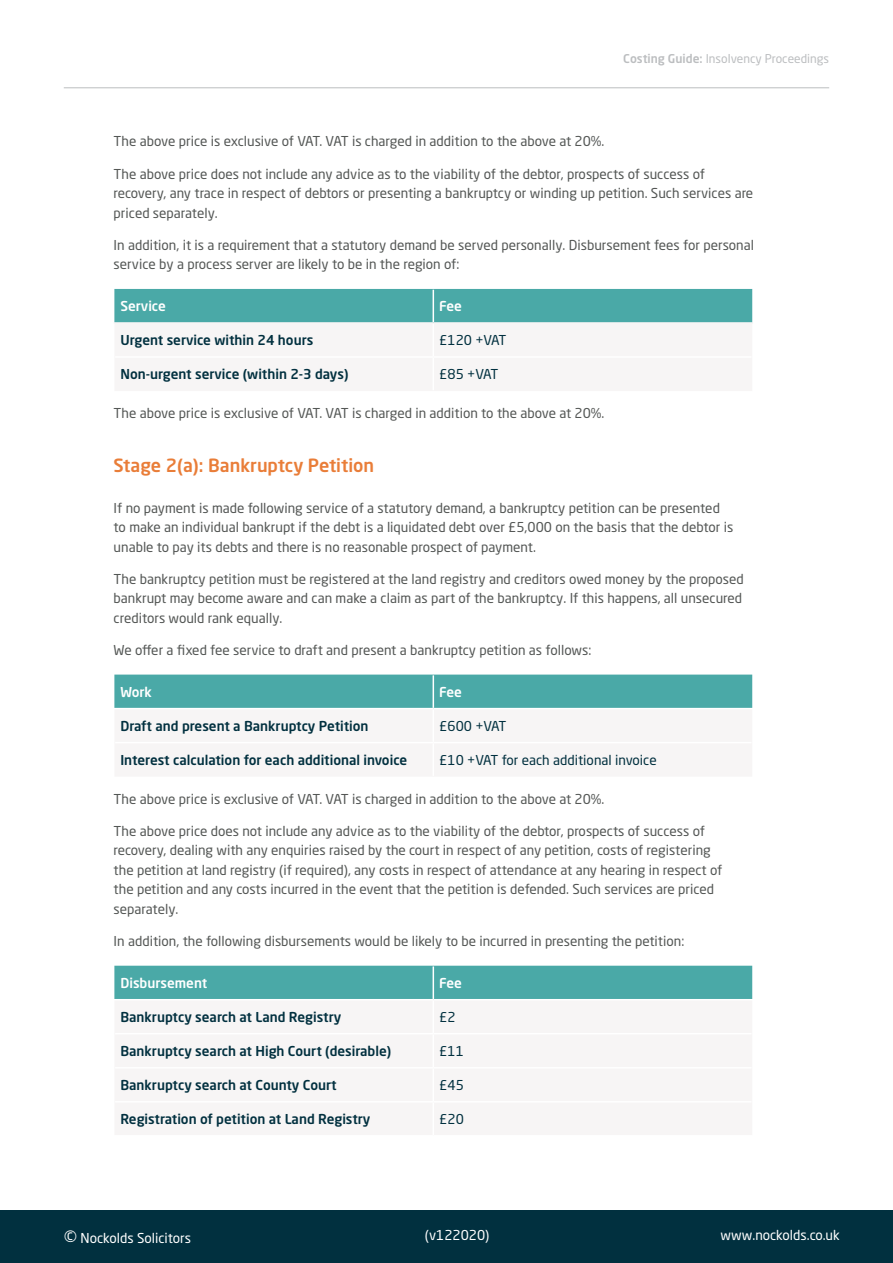
<style>
.page{position:relative;width:893px;height:1263px;background:#fff}
.page>*{position:absolute;margin:0;border:0;box-sizing:border-box;transform-origin:0 0}
.t1{font:500 18px "Neo Sans Std";color:#e97d38}
.t2{font:18px "Neo Sans Std";color:#fff}
.t3{font:13.5px/19.5px "Neo Sans Std";color:#545755}
.t4{font:500 13.5px "Neo Sans Std";color:#01303f}
.t5{font:13.5px "Neo Sans Std";color:#01303f}
.t6{font:13.5px "Neo Sans Std";color:#fff}
.t7{font:500 13.5px "Neo Sans Std";color:#fff}
.t8{font:12px "Neo Sans Std";color:#bcbec0}
.s1{font-weight:500}
</style>
<div class="page">
<div style="left:0;top:1210px;width:893px;height:53px;background:#01303f"></div>
<div style="left:114px;top:289px;width:638px;height:33px;background:#4aa9a7"></div>
<hr style="left:433px;top:290px;width:1px;height:32px;background:#fff">
<hr style="left:114px;top:322px;width:319px;height:2px;background:#f7f5f5">
<hr style="left:433px;top:322px;width:320px;height:2px;background:#f7f5f5">
<div style="left:114px;top:675px;width:638px;height:33px;background:#4aa9a7"></div>
<hr style="left:433px;top:675px;width:1px;height:33px;background:#fff">
<div style="left:114px;top:966px;width:638px;height:33px;background:#4aa9a7"></div>
<hr style="left:433px;top:966px;width:1px;height:33px;background:#fff">
<hr style="left:64px;top:87px;width:765px;height:1px;background:#bcbec0">
<p class="t8" style="left:623px;top:51px;width:207px"><span class="s1">Costing Guide:</span> Insolvency Proceedings</p>
<p class="t3" style="left:114px;top:131px;width:492px">The above price is exclusive of VAT. VAT is charged in addition to the above at 20%.</p>
<p class="t3" style="left:114px;top:164px;width:641px">The above price does not include any advice as to the viability of the debtor, prospects of success of recovery, any trace in respect of debtors or presenting a bankruptcy or winding up petition. Such services are priced separately.</p>
<p class="t3" style="left:114px;top:235px;width:642px">In addition, it is a requirement that a statutory demand be served personally. Disbursement fees for personal service by a process server are likely to be in the region of:</p>
<p class="t7" style="left:120px;top:298px;width:47px">Service</p>
<p class="t7" style="left:439px;top:298px;width:24px">Fee</p>
<p class="t4" style="left:120px;top:332px;width:194px">Urgent service within 24 hours</p>
<p class="t5" style="left:439px;top:332px;width:69px">£120 +VAT</p>
<p class="t4" style="left:120px;top:366px;width:230px">Non-urgent service (within 2-3 days)</p>
<p class="t5" style="left:439px;top:366px;width:61px">£85 +VAT</p>
<p class="t3" style="left:114px;top:403px;width:492px">The above price is exclusive of VAT. VAT is charged in addition to the above at 20%.</p>
<h1 class="t1" style="left:114px;top:454px;width:262px">Stage 2(a): Bankruptcy Petition</h1>
<p class="t3" style="left:114px;top:498px;width:621px">If no payment is made following service of a statutory demand, a bankruptcy petition can be presented to make an individual bankrupt if the debt is a liquidated debt over £5,000 on the basis that the debtor is unable to pay its debts and there is no reasonable prospect of payment.</p>
<p class="t3" style="left:114px;top:569px;width:632px">The bankruptcy petition must be registered at the land registry and creditors owed money by the proposed bankrupt may become aware and can make a claim as part of the bankruptcy. If this happens, all unsecured creditors would rank equally.</p>
<p class="t3" style="left:114px;top:640px;width:479px">We offer a fixed fee service to draft and present a bankruptcy petition as follows:</p>
<p class="t7" style="left:120px;top:683px;width:33px">Work</p>
<p class="t7" style="left:439px;top:683px;width:24px">Fee</p>
<p class="t4" style="left:120px;top:717px;width:250px">Draft and present a Bankruptcy Petition</p>
<p class="t5" style="left:439px;top:717px;width:69px">£600 +VAT</p>
<p class="t4" style="left:120px;top:751px;width:288px">Interest calculation for each additional invoice</p>
<p class="t5" style="left:439px;top:751px;width:219px">£10 +VAT for each additional invoice</p>
<p class="t3" style="left:114px;top:789px;width:492px">The above price is exclusive of VAT. VAT is charged in addition to the above at 20%.</p>
<p class="t3" style="left:114px;top:821px;width:610px">The above price does not include any advice as to the viability of the debtor, prospects of success of recovery, dealing with any enquiries raised by the court in respect of any petition, costs of registering the petition at land registry (if required), any costs in respect of attendance at any hearing in respect of the petition and any costs incurred in the event that the petition is defended. Such services are priced separately.</p>
<p class="t3" style="left:114px;top:931px;width:572px">In addition, the following disbursements would be likely to be incurred in presenting the petition:</p>
<p class="t7" style="left:120px;top:974px;width:88px">Disbursement</p>
<p class="t7" style="left:439px;top:974px;width:24px">Fee</p>
<p class="t4" style="left:120px;top:1008px;width:222px">Bankruptcy search at Land Registry</p>
<p class="t5" style="left:439px;top:1009px;width:18px">£2</p>
<p class="t4" style="left:120px;top:1042px;width:272px">Bankruptcy search at High Court (desirable)</p>
<p class="t5" style="left:439px;top:1043px;width:26px">£11</p>
<p class="t4" style="left:120px;top:1076px;width:218px">Bankruptcy search at County Court</p>
<p class="t5" style="left:439px;top:1077px;width:26px">£45</p>
<p class="t4" style="left:120px;top:1110px;width:252px">Registration of petition at Land Registry</p>
<p class="t5" style="left:439px;top:1111px;width:26px">£20</p>
<h1 class="t2" style="left:64px;top:1226px;width:15px">©</h1>
<p class="t6" style="left:425px;top:1226px;width:66px">(v122020)</p>
<p class="t6" style="left:721px;top:1226px;width:121px">www.nockolds.co.uk</p>
<p class="t6" style="left:81px;top:1230px;width:112px">Nockolds Solicitors</p>
</div>
